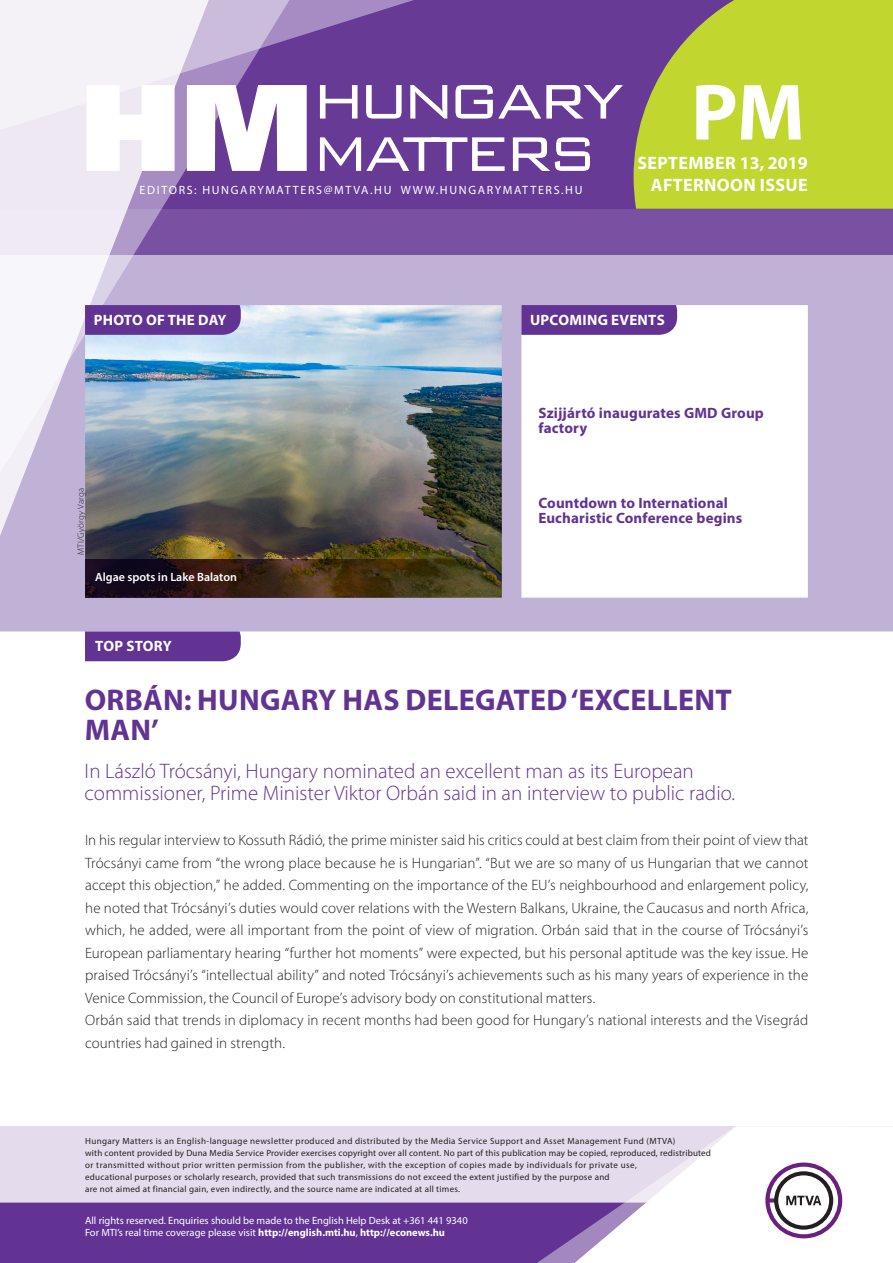
<style>
.page{position:relative;width:893px;height:1263px;background:#fff}
.page>*{position:absolute;margin:0;border:0;box-sizing:border-box;transform-origin:0 0}
.t1{font:700 80.55px "Myriad Pro";color:#fff}
._00_borito_cimsor{font:700 30px/30px "Myriad Pro";letter-spacing:.01em;color:#623393}
._00_borito_alcimsor{font:300 21px/22.5px "Myriad Pro";color:#623393}
.t2{font:700 18px "Myriad Pro";letter-spacing:.02em;color:#fff}
._03_kenyer_szöveg-1{font:300 15px/22.5px "Myriad Pro";letter-spacing:.01em;color:#231f20;text-align:justify}
._00_borito_cimsorkic{font:700 15px/15px "Myriad Pro";letter-spacing:.01em;color:#623393}
.t3{font:700 15px "Myriad Pro";letter-spacing:.02em;color:#fff}
.t4{font:12px "Myriad Pro";letter-spacing:.14em;color:#fff}
._04_kepalairas{font:600 12px "Myriad Pro";color:#fff}
.t5{font:10.5px/12px "Myriad Pro";color:#fff}
.t6{font:9px/12px "Myriad Pro";letter-spacing:.03em;color:#231f20}
._03_kenyer_szöveg-1-2{font:300 9px "Myriad Pro";letter-spacing:.025em;color:#231f20}
.s1{font-weight:700}
</style>
<div class="page">
<div style="left:0;top:1126px;width:893px;height:137px;background:#e4dcec"></div>
<div style="left:0;top:1202px;width:506px;height:61px;background:#623393"></div>
<svg style="left:506px;top:1202px;width:69px;height:61px;background:#6b3e99"></svg>
<svg style="left:575px;top:1126px;width:318px;height:137px"></svg>
<img style="left:0;top:255px;width:893px;height:376px">
<div style="left:0;top:0;width:893px;height:255px;background:linear-gradient(to bottom,#633493,#72489e)"></div>
<svg style="left:634px;top:0;width:259px;height:209px;background:#b8c738"></svg>
<svg style="left:225px;top:221px;width:83px;height:287px;background:#9a9fb0"></svg>
<svg style="left:225px;top:0;width:257px;height:221px;background:#744c9f"></svg>
<svg style="left:0;top:0;width:225px;height:610px"></svg>
<svg style="left:87px;top:85px;width:88px;height:86px"></svg>
<svg style="left:187px;top:85px;width:120px;height:86px"></svg>
<svg style="left:320px;top:85px;width:37px;height:34px"></svg>
<svg style="left:366px;top:85px;width:36px;height:34px"></svg>
<svg style="left:410px;top:85px;width:37px;height:34px"></svg>
<svg style="left:455px;top:85px;width:168px;height:34px"></svg>
<svg style="left:320px;top:137px;width:185px;height:34px"></svg>
<svg style="left:513px;top:137px;width:77px;height:34px"></svg>
<div style="left:85px;top:631px;width:156px;height:30px;background:#623393"></div>
<svg style="left:521px;top:305px;width:156px;height:30px;background:#653795"></svg>
<svg style="left:85px;top:305px;width:156px;height:30px;background:#643795"></svg>
<svg style="left:85px;top:559px;width:417px;height:39px;background:#382617"></svg>
<p class="t4" style="left:140px;top:182px;width:444px">EDITORS: HUNGARYMATTERS@MTVA.HU WWW.HUNGARYMATTERS.HU</p>
<h1 class="t1" style="left:691px;top:60px;width:54px">PM</h1>
<p class="t2" style="left:637px;top:151px;width:172px">September 13, 2019</p>
<p class="t2" style="left:651px;top:173px;width:156px">AFTERNOON ISSUE</p>
<p class="t3" style="left:94px;top:310px;width:134px">PHOTO OF THE DAY</p>
<p class="t3" style="left:530px;top:310px;width:136px">UPCOMING EVENTS</p>
<p class="_03_kenyer_szöveg-1-2" style="left:76px;top:555px;width:68px;rotate:-90deg">MTI/György Varga</p>
<p class="_04_kepalairas" style="left:95px;top:569px;width:143px">Algae spots in Lake Balaton</p>
<p class="t3" style="left:95px;top:636px;width:78px">TOP STORY</p>
<p class="_00_borito_cimsorkic" style="left:538px;top:405px;width:227px">Szijjártó inaugurates GMD Group factory</p>
<p class="_00_borito_cimsorkic" style="left:538px;top:495px;width:205px">Countdown to International<br>Eucharistic Conference begins</p>
<p class="_00_borito_cimsor" style="left:85px;top:684px;width:648px">ORBÁN: HUNGARY HAS DELEGATED ‘EXCELLENT<br>MAN’</p>
<p class="_00_borito_alcimsor" style="left:85px;top:759px;width:652px">In László Trócsányi, Hungary nominated an excellent man as its European commissioner, Prime Minister Viktor Orbán said in an interview to public radio.</p>
<p class="_03_kenyer_szöveg-1" style="left:85px;top:829px;width:725px">In his regular interview to Kossuth Rádió, the prime minister said his critics could at best claim from their point of view that Trócsányi came from “the wrong place because he is Hungarian”. “But we are so many of us Hungarian that we cannot accept this objection,” he added. Commenting on the importance of the EU’s neighbourhood and enlargement policy, he noted that Trócsányi’s duties would cover relations with the Western Balkans, Ukraine, the Caucasus and north Africa, which, he added, were all important from the point of view of migration. Orbán said that in the course of Trócsányi’s European parliamentary hearing “further hot moments” were expected, but his personal aptitude was the key issue. He praised Trócsányi’s “intellectual ability” and noted Trócsányi’s achievements such as his many years of experience in the Venice Commission, the Council of Europe’s advisory body on constitutional matters.</p>
<p class="_03_kenyer_szöveg-1" style="left:85px;top:1009px;width:725px">Orbán said that trends in diplomacy in recent months had been good for Hungary’s national interests and the Visegrád countries had gained in strength.</p>
<p class="t6" style="left:85px;top:1134px;width:627px">Hungary Matters is an English-language newsletter produced and distributed by the Media Service Support and Asset Management Fund (MTVA)<br>with content provided by Duna Media Service Provider exercises copyright over all content. No part of this publication may be copied, reproduced, redistributed or transmitted without prior written permission from the publisher, with the exception of copies made by individuals for private use,<br>educational purposes or scholarly research, provided that such transmissions do not exceed the extent justified by the purpose and<br>are not aimed at financial gain, even indirectly, and the source name are indicated at all times.</p>
<p class="t5" style="left:85px;top:1214px;width:384px">All rights reserved. Enquiries should be made to the English Help Desk at +361 441 9340<br>For MTI’s real time coverage please visit <span class="s1">http://english.mti.hu</span>, <span class="s1">http://econews.hu</span></p>
</div>
